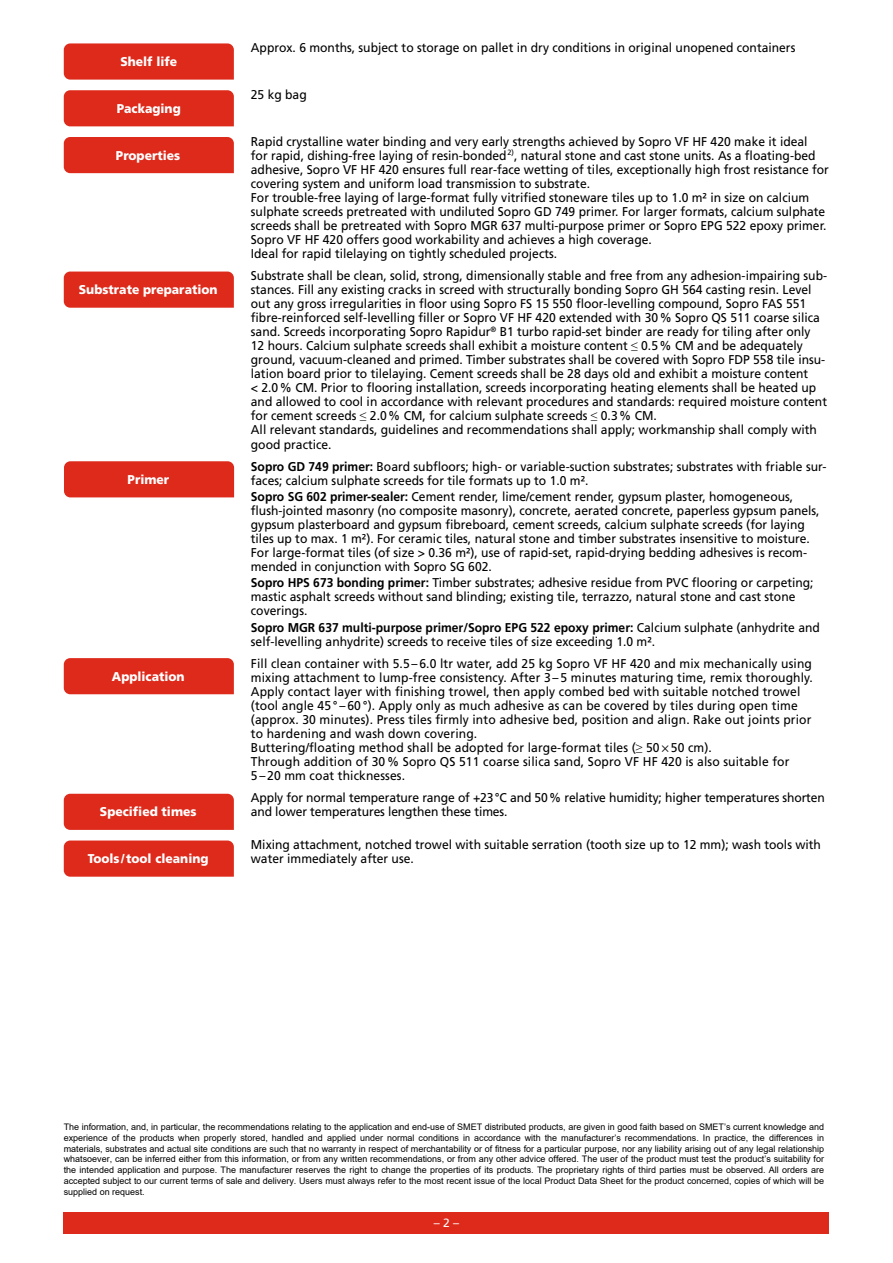
<style>
.page{position:relative;width:893px;height:1263px;background:#fff}
.page>*{position:absolute;margin:0;border:0;box-sizing:border-box;transform-origin:0 0}
.t1{font:12.75px/14.1px "Frutiger LT";color:#000;scale:.95 1}
.t2{font:900 12.75px "Frutiger LT";color:#fff;scale:.95 1}
.t3{font:12px "Frutiger LT";color:#fff}
.t4{font:9px/10.8px "Arial";color:#000;text-align:justify}
.s1{font-weight:700}
.s2{font-family:"Myriad Pro"}
</style>
<div class="page">
<div style="left:64px;top:1212px;width:765px;height:21px;background:#dd2a1b"></div>
<div style="left:64px;top:43px;width:170px;height:37px;background:#dd2a1b"></div>
<div style="left:64px;top:90px;width:170px;height:36px;background:#dd2a1b"></div>
<div style="left:64px;top:137px;width:170px;height:36px;background:#dd2a1b"></div>
<div style="left:64px;top:272px;width:170px;height:36px;background:#dd2a1b"></div>
<div style="left:64px;top:461px;width:170px;height:36px;background:#dd2a1b"></div>
<div style="left:64px;top:658px;width:170px;height:36px;background:#dd2a1b"></div>
<div style="left:64px;top:794px;width:170px;height:36px;background:#dd2a1b"></div>
<div style="left:64px;top:840px;width:170px;height:37px;background:#dd2a1b"></div>
<p class="t2" style="left:120px;top:56px;width:61px">Shelf life</p>
<p class="t2" style="left:117px;top:103px;width:69px">Packaging</p>
<p class="t2" style="left:116px;top:150px;width:69px">Properties</p>
<p class="t2" style="left:79px;top:284px;width:148px">Substrate preparation</p>
<p class="t2" style="left:128px;top:474px;width:45px">Primer</p>
<p class="t2" style="left:112px;top:671px;width:78px">Application</p>
<p class="t2" style="left:100px;top:806px;width:103px">Specified times</p>
<p class="t2" style="left:88px;top:853px;width:128px">Tools / tool cleaning</p>
<p class="t1" style="left:251px;top:42px;width:575px">Approx. 6 months, subject to storage on pallet in dry conditions in original unopened containers</p>
<p class="t1" style="left:251px;top:88px;width:60px">25 kg bag</p>
<p class="t1" style="left:251px;top:135px;width:610px">Rapid crystalline water binding and very early strengths achieved by Sopro VF HF 420 make it ideal<br>for rapid, dishing-free laying of resin-bonded <sup>2)</sup>, natural stone and cast stone units. As a floating-bed adhesive, Sopro VF HF 420 ensures full rear-face wetting of tiles, exceptionally high frost resistance for covering system and uniform load transmission to substrate.<br>For trouble-free laying of large-format fully vitrified stoneware tiles up to 1.0 m² in size on calcium sulphate screeds pretreated with undiluted Sopro GD 749 primer. For larger formats, calcium sulphate screeds shall be pretreated with Sopro MGR 637 multi-purpose primer or Sopro EPG 522 epoxy primer.<br>Sopro VF HF 420 offers good workability and achieves a high coverage.<br>Ideal for rapid tilelaying on tightly scheduled projects.</p>
<p class="t1" style="left:251px;top:270px;width:608px">Substrate shall be clean, solid, strong, dimensionally stable and free from any adhesion-impairing sub&shy;stances. Fill any existing cracks in screed with structurally bonding Sopro GH 564 casting resin. Level out any gross irregularities in floor using Sopro FS 15 550 floor-levelling compound, Sopro FAS 551 fibre-reinforced self-levelling filler or Sopro VF HF 420 extended with 30 % Sopro QS 511 coarse silica sand. Screeds incorporating Sopro Rapidur<sup>®</sup> B1 turbo rapid-set binder are ready for tiling after only 12 hours. Calcium sulphate screeds shall exhibit a moisture content ≤ 0.5 % CM and be adequately ground, vacuum-cleaned and primed. Timber substrates shall be covered with Sopro FDP 558 tile insu&shy;lation board prior to tilelaying. Cement screeds shall be 28 days old and exhibit a moisture content<br>&lt; 2.0 % CM. Prior to flooring installation, screeds incorporating heating elements shall be heated up and allowed to cool in accordance with relevant procedures and standards: required moisture content for cement screeds ≤ 2.0 % CM, for calcium sulphate screeds ≤ 0.3 % CM.<br>All relevant standards, guidelines and recommendations shall apply; workmanship shall comply with good practice.</p>
<p class="t1" style="left:251px;top:460px;width:608px"><span class="s1">Sopro GD 749 primer:</span> Board subfloors; high- or variable-suction substrates; substrates with friable sur&shy;faces; calcium sulphate screeds for tile formats up to 1.0 m².</p>
<p class="t1" style="left:251px;top:490px;width:600px"><span class="s1">Sopro SG 602 primer-sealer:</span> Cement render, lime/cement render, gypsum plaster, homogeneous, flush-jointed masonry (no composite masonry), concrete, aerated concrete, paperless gypsum panels, gypsum plasterboard and gypsum fibreboard, cement screeds, calcium sulphate screeds (for laying tiles up to max. 1 m²). For ceramic tiles, natural stone and timber substrates insensitive to moisture.<br>For large-format tiles (of size &gt; 0.36 m²), use of rapid-set, rapid-drying bedding adhesives is recom&shy;mended in conjunction with Sopro SG 602.</p>
<p class="t1" style="left:251px;top:577px;width:594px"><span class="s1">Sopro HPS 673 bonding primer:</span> Timber substrates; adhesive residue from PVC flooring or carpeting; mastic asphalt screeds without sand blinding; existing tile, terrazzo, natural stone and cast stone coverings.</p>
<p class="t1" style="left:251px;top:621px;width:600px"><span class="s1">Sopro MGR 637 multi-purpose primer/Sopro EPG 522 epoxy primer:</span> Calcium sulphate (anhydrite and self-levelling anhydrite) screeds to receive tiles of size exceeding 1.0 m².</p>
<p class="t1" style="left:251px;top:657px;width:593px">Fill clean container with 5.5 – 6.0 ltr water, add 25 kg Sopro VF HF 420 and mix mechanically using mixing attachment to lump-free consistency. After 3 – 5 minutes maturing time, remix thoroughly.<br>Apply contact layer with finishing trowel, then apply combed bed with suitable notched trowel (tool angle 45 ° – 60 °). Apply only as much adhesive as can be covered by tiles during open time (approx. 30 minutes). Press tiles firmly into adhesive bed, position and align. Rake out joints prior to hardening and wash down covering.<br>Buttering/floating method shall be adopted for large-format tiles (≥ 50<span class="s2">×</span> 50 cm).<br>Through addition of 30 % Sopro QS 511 coarse silica sand, Sopro VF HF 420 is also suitable for<br>5 – 20 mm coat thicknesses.</p>
<p class="t1" style="left:251px;top:792px;width:606px">Apply for normal temperature range of +23 °C and 50 % relative humidity; higher temperatures shorten and lower temperatures lengthen these times.</p>
<p class="t1" style="left:251px;top:839px;width:602px">Mixing attachment, notched trowel with suitable serration (tooth size up to 12 mm); wash tools with water immediately after use.</p>
<p class="t4" style="left:64px;top:1121px;width:762px">The information, and, in particular, the recommendations relating to the application and end-use of SMET distributed products, are given in good faith based on SMET’s current knowledge and experience of the products when properly stored, handled and applied under normal conditions in accordance with the manufacturer’s recommendations. In practice, the differences in materials, substrates and actual site conditions are such that no warranty in respect of merchantability or of fitness for a particular purpose, nor any liability arising out of any legal relationship whatsoever, can be inferred either from this information, or from any written recommendations, or from any other advice offered. The user of the product must test the product’s suitability for the intended application and purpose. The manufacturer reserves the right to change the properties of its products. The proprietary rights of third parties must be observed. All orders are accepted subject to our current terms of sale and delivery. Users must always refer to the most recent issue of the local Product Data Sheet for the product concerned, copies of which will be supplied on request.</p>
<p class="t3" style="left:434px;top:1217px;width:27px">– 2 –</p>
</div>
